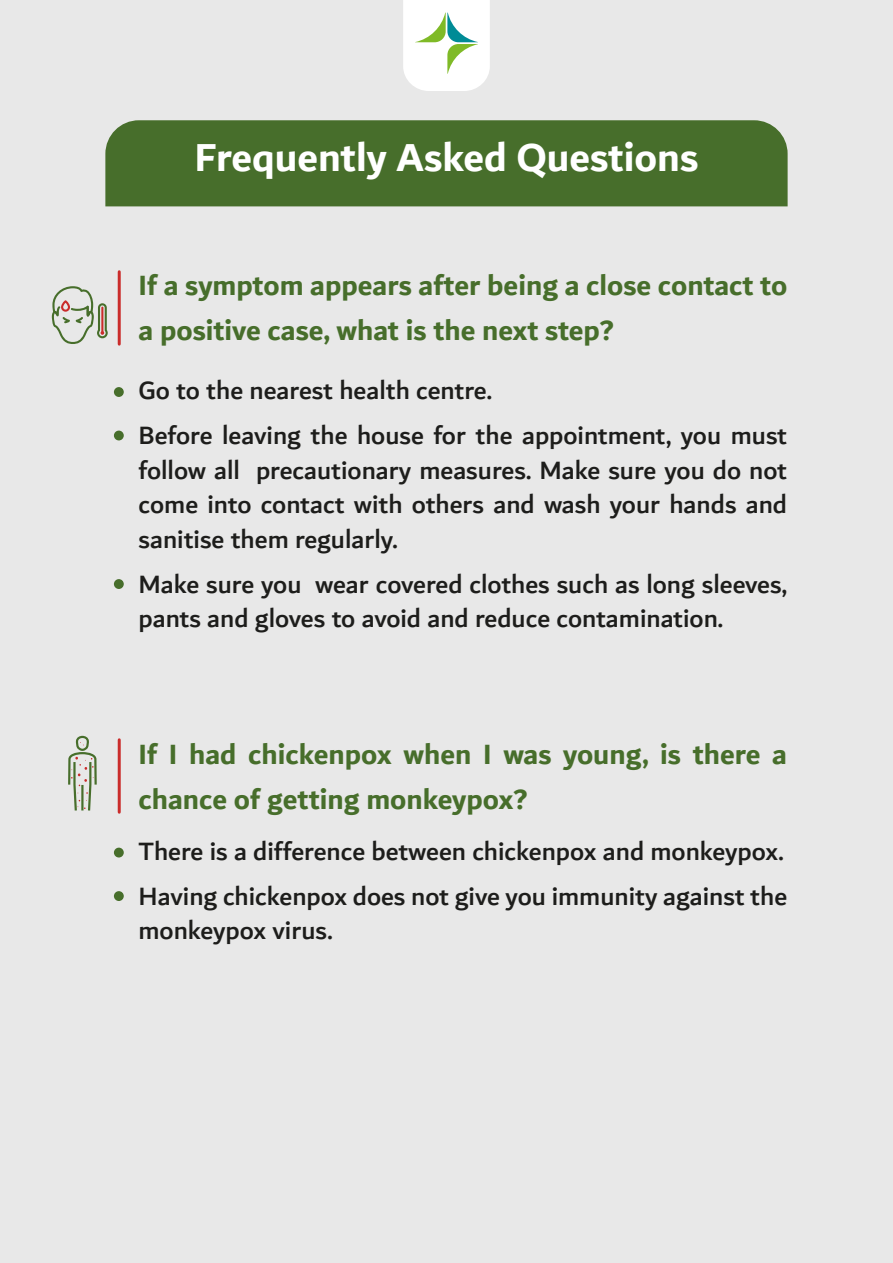
<style>
.page{position:relative;width:893px;height:1263px;background:#e8e8e8}
.page>*{position:absolute;margin:0;border:0;box-sizing:border-box;transform-origin:0 0}
.t1{font:700 42px "Dubai";color:#fff}
.t2{font:700 30px/45px "Dubai";color:#476e2b}
.t3{font:500 27px/34.5px "Dubai";color:#1d1d1b}
</style>
<div class="page">
<svg style="left:403px;top:0;width:87px;height:91px;background:#edf5ec"></svg>
<div style="left:105px;top:120px;width:683px;height:86px;background:#476e2b"></div>
<hr style="left:118px;top:272px;width:3px;height:72px;background:#ca2c2b">
<div style="left:114px;top:387px;width:10px;height:10px;background:#476e2b;border-radius:50%"></div>
<div style="left:114px;top:431px;width:10px;height:9px;background:#476e2b;border-radius:50%"></div>
<div style="left:114px;top:579px;width:10px;height:10px;background:#476e2b;border-radius:50%"></div>
<hr style="left:118px;top:740px;width:3px;height:72px;background:#ca2c2b">
<div style="left:114px;top:848px;width:10px;height:9px;background:#476e2b;border-radius:50%"></div>
<div style="left:114px;top:891px;width:10px;height:10px;background:#476e2b;border-radius:50%"></div>
<svg style="left:52px;top:286px;width:56px;height:58px"></svg>
<svg style="left:68px;top:736px;width:29px;height:74px"></svg>
<h1 class="t1" style="left:195px;top:132px;width:505px">Frequently Asked Questions</h1>
<p class="t2" style="left:139px;top:262px;width:650px">If a symptom appears after being a close contact to a positive case, what is the next step?</p>
<p class="t3" style="left:139px;top:367px;width:650px;line-height:45px">Go to the nearest health centre.<br>Before leaving the house for the appointment, you must</p>
<p class="t3" style="left:139px;top:452px;width:650px;text-align:justify">follow all precautionary measures. Make sure you do not come into contact with others and wash your hands and sanitise them regularly.</p>
<p class="t3" style="left:139px;top:566px;width:650px">Make sure you wear covered clothes such as long sleeves, pants and gloves to avoid and reduce contamination.</p>
<p class="t2" style="left:139px;top:731px;width:650px">If I had chickenpox when I was young, is there a chance of getting monkeypox?</p>
<p class="t3" style="left:139px;top:828px;width:650px;line-height:45px">There is a difference between chickenpox and monkeypox.<br>Having chickenpox does not give you immunity against the</p>
<p class="t3" style="left:139px;top:913px;width:196px">monkeypox virus.</p>
</div>
